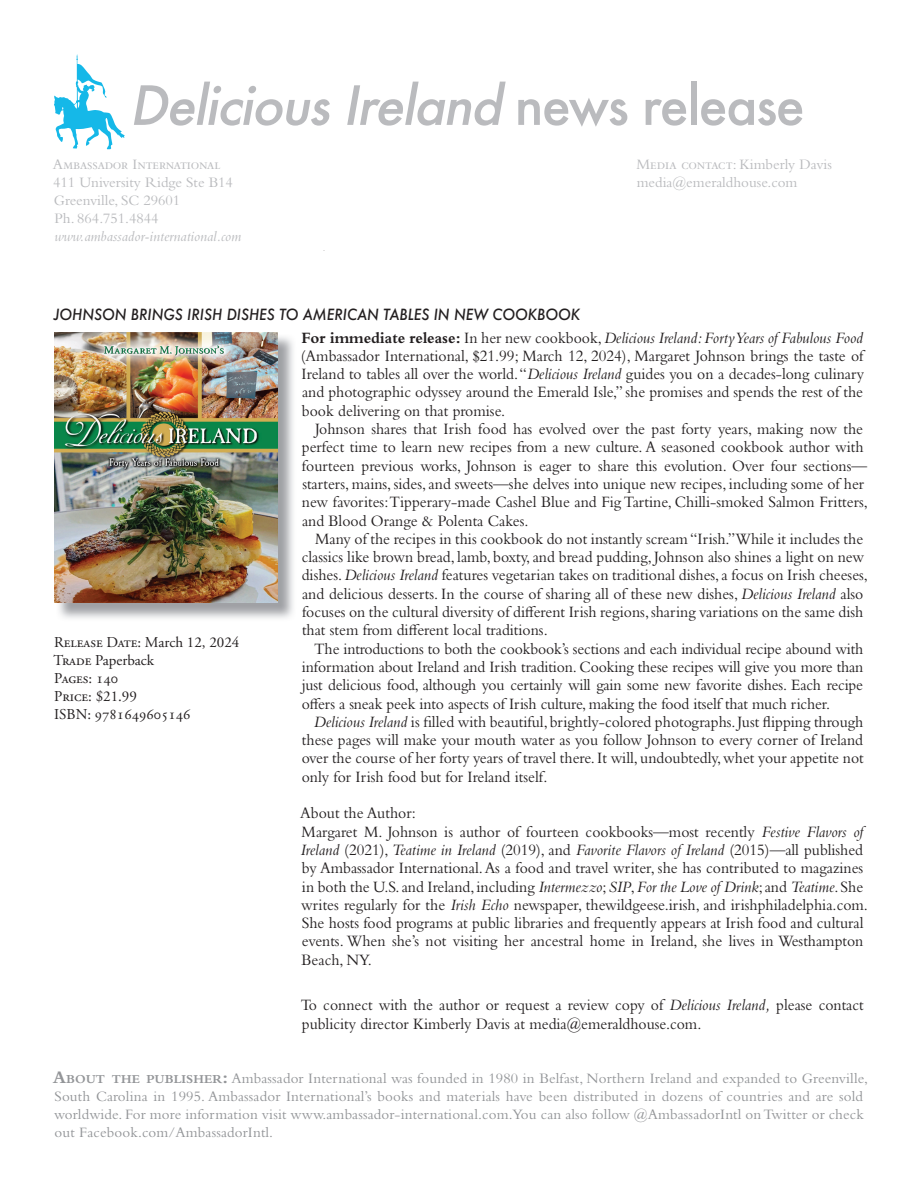
<style>
.page{position:relative;width:918px;height:1188px;background:#fff}
.page>*{position:absolute;margin:0;border:0;box-sizing:border-box;transform-origin:0 0}
.t1{font:italic 500 52.5px "Futura";color:#babbbe}
.t2{font:16.5px/18.3px "Bembo Std";color:#231f20;scale:.95 1}
.t3{font:15px/18px "Bembo Std";letter-spacing:.01em;color:#939598}
.t4{font:15px/18px "Bembo Std";color:#babbbe}
.t5{font:15px/18px "Adobe Garamond Pro";color:#231f20}
.t6{font:italic 500 15px "Futura";color:#231f20;scale:.95 1}
.t7{font:italic 15px "Bembo Std";color:#babbbe}
.s1{font-style:normal}
.s2{font-weight:700}
.s3{font-style:italic}
.s4{font-weight:700;font-size:18px}
.s5{font-weight:700;font-size:12.6px}
</style>
<div class="page">
<svg style="left:54px;top:54px;width:71px;height:95px"></svg>
<img style="left:59px;top:337px;width:234px;height:282px">
<img style="left:54px;top:332px;width:224px;height:271px">
<h1 class="t1" style="left:129px;top:69px;width:677px">DeliciousIreland <span class="s1">n ews re l e a s e</span></h1>
<p class="t4" style="left:636px;top:155px;width:197px">Media contact: Kimberly Davis media@emeraldhouse.com</p>
<p class="t4" style="left:53px;top:155px;width:182px">Ambassador International<br>411 University Ridge Ste B14<br>Greenville, SC 29601<br>Ph. 864.751.4844</p>
<p class="t7" style="left:54px;top:227px;width:188px">www.ambassador-international.com</p>
<p class="t6" style="left:53px;top:304px;width:556px">JOHNSON BRINGS IRISH DISHES TO AMERICAN TABLES IN NEW COOKBOOK</p>
<p class="t5" style="left:54px;top:634px;width:187px">Release Date: March 12, 2024<br>Trade Paperback<br>Pages: 140<br>Price: $21.99<br>ISBN: 9781649605146</p>
<p class="t2" style="left:301px;top:328px;width:594px;text-align:justify"><span class="s2">For immediate release:</span> In her new cookbook, <span class="s3">Delicious Ireland: Forty Years of Fabulous Food </span>(Ambassador International, $21.99; March 12, 2024), Margaret Johnson brings the taste of Ireland to tables all over the world. “<span class="s3">Delicious Ireland</span> guides you on a decades-long culinary and photographic odyssey around the Emerald Isle,” she promises and spends the rest of the book delivering on that promise.</p>
<p class="t2" style="left:302px;top:419px;width:598px;text-indent:13px">Johnson shares that Irish food has evolved over the past forty years, making now the perfect time to learn new recipes from a new culture. A seasoned cookbook author with fourteen previous works, Johnson is eager to share this evolution. Over four sections— starters, mains, sides, and sweets—she delves into unique new recipes, including some of her new favorites: Tipperary-made Cashel Blue and Fig Tartine, Chilli-smoked Salmon Fritters, and Blood Orange &amp; Polenta Cakes.</p>
<p class="t2" style="left:302px;top:529px;width:598px;text-indent:13px">Many of the recipes in this cookbook do not instantly scream “Irish.” While it includes the classics like brown bread, lamb, boxty, and bread pudding, Johnson also shines a light on new dishes. <span class="s3">Delicious Ireland</span> features vegetarian takes on traditional dishes, a focus on Irish cheeses, and delicious desserts. In the course of sharing all of these new dishes, <span class="s3">Delicious Ireland</span> also focuses on the cultural diversity of different Irish regions, sharing variations on the same dish that stem from different local traditions.</p>
<p class="t2" style="left:302px;top:639px;width:593px;text-align:justify;text-indent:12px">The introductions to both the cookbook’s sections and each individual recipe abound with information about Ireland and Irish tradition. Cooking these recipes will give you more than just delicious food, although you certainly will gain some new favorite dishes. Each recipe offers a sneak peek into aspects of Irish culture, making the food itself that much richer.</p>
<p class="t2" style="left:302px;top:712px;width:593px;text-align:justify;text-indent:12px"><span class="s3">Delicious Ireland</span> is filled with beautiful, brightly-colored photographs. Just flipping through these pages will make your mouth water as you follow Johnson to every corner of Ireland over the course of her forty years of travel there. It will, undoubtedly, whet your appetite not only for Irish food but for Ireland itself.</p>
<p class="t2" style="left:300px;top:804px;width:599px">About the Author:<br>Margaret M. Johnson is author of fourteen cookbooks—most recently <span class="s3">Festive Flavors of Ireland</span> (2021), <span class="s3">Teatime in Ireland</span> (2019), and <span class="s3">Favorite Flavors of Ireland</span> (2015)—all published by Ambassador International. As a food and travel writer, she has contributed to magazines in both the U.S. and Ireland, including <span class="s3">Intermezzo</span>; <span class="s3">SIP</span>, <span class="s3">For the Love of Drink</span>; and <span class="s3">Teatime</span>. She writes regularly for the <span class="s3">Irish Echo</span> newspaper, thewildgeese.irish, and irishphiladelphia.com.<br>She hosts food programs at public libraries and frequently appears at Irish food and cultural events. When she’s not visiting her ancestral home in Ireland, she lives in Westhampton Beach, NY.</p>
<p class="t2" style="left:301px;top:996px;width:594px">To connect with the author or request a review copy of <span class="s3">Delicious Ireland,</span> please contact publicity director Kimberly Davis at media@emeraldhouse.com.</p>
<p class="t3" style="left:53px;top:1069px;width:817px"><span class="s4">A</span><span class="s5">BOUT THE PUBLISHER</span><span class="s4">:</span> Ambassador International was founded in 1980 in Belfast, Northern Ireland and expanded to Greenville, South Carolina in 1995. Ambassador International’s books and materials have been distributed in dozens of countries and are sold worldwide. For more information visit www.ambassador-international.com. You can also follow @AmbassadorIntl on Twitter or check out Facebook.com/AmbassadorIntl.</p>
</div>
